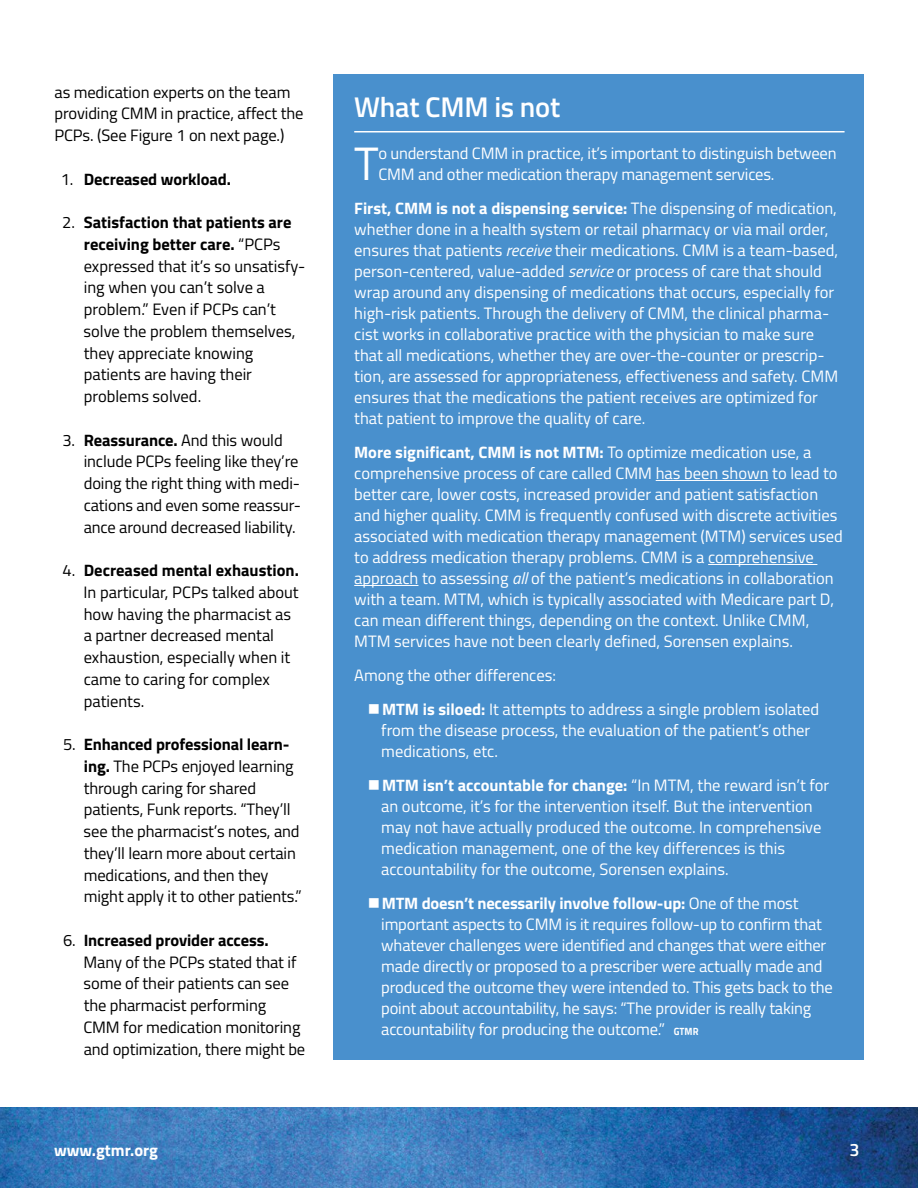
<style>
.page{position:relative;width:918px;height:1188px;background:#fff}
.page>*{position:absolute;margin:0;border:0;box-sizing:border-box;transform-origin:0 0}
.sidebar_body{font:46.8px "Titillium";color:#fff}
.sidebar_head{font:600 28.5px "Titillium";letter-spacing:-.01em;color:#fff}
.t1{font:600 18px "Titillium";color:#fff}
.sidebar_body-2{font:16.5px/21px "Titillium";color:#fff}
.t2{font:16.5px/21.8px "Titillium";letter-spacing:-.005em;color:#000}
.t3{font:700 16.5px "Titillium";letter-spacing:-.005em;color:#000}
.t4{font:700 16.5px "Titillium";color:#fff}
.s1{font-weight:400}
.s2{font-weight:700}
.s3{font-style:italic}
.s4{font-weight:700;font-size:10.5px}
</style>
<div class="page">
<img style="left:0;top:1107px;width:918px;height:81px">
<div style="left:333px;top:74px;width:531px;height:986px;background:#4990cd"></div>
<hr style="left:354px;top:131px;width:491px;height:1px;background:#fff">
<hr style="left:656px;top:480px;width:113px;height:1px;background:#fff">
<hr style="left:708px;top:564px;width:109px;height:1px;background:#fff">
<hr style="left:354px;top:585px;width:64px;height:1px;background:#fff">
<p class="t2" style="left:54px;top:80px;width:251px">as medication experts on the team providing CMM in practice, affect the<br>PCPs. (See Figure 1 on next page.)</p>
<p class="t3" style="left:61px;top:166px;width:172px"><span class="s1">1.</span> Decreased workload.</p>
<p class="t2" style="left:84px;top:211px;width:223px;text-indent:-21px">2. <span class="s2">Satisfaction that patients are receiving better care.</span> “PCPs expressed that it’s so unsatisfy&shy;ing when you can’t solve a problem.” Even if PCPs can’t solve the problem themselves, they appreciate knowing patients are having their problems solved.</p>
<p class="t2" style="left:84px;top:428px;width:219px;text-indent:-21px">3. <span class="s2">Reassurance.</span> And this would include PCPs feeling like they’re doing the right thing with medi&shy;cations and even some reassur&shy;ance around decreased liability.</p>
<p class="t2" style="left:84px;top:559px;width:217px;text-indent:-21px">4. <span class="s2">Decreased mental exhaustion.<br></span>In particular, PCPs talked about how having the pharmacist as a partner decreased mental exhaustion, especially when it came to caring for complex patients.</p>
<p class="t2" style="left:84px;top:733px;width:220px;text-indent:-21px">5. <span class="s2">Enhanced professional learn&shy;ing.</span> The PCPs enjoyed learning through caring for shared patients, Funk reports. “They’ll see the pharmacist’s notes, and they’ll learn more about certain medications, and then they might apply it to other patients.”</p>
<p class="t2" style="left:83px;top:928px;width:223px;text-indent:-20px">6. <span class="s2">Increased provider access.<br></span>Many of the PCPs stated that if some of their patients can see the pharmacist performing<br>CMM for medication monitoring and optimization, there might be</p>
<p class="sidebar_head" style="left:354px;top:86px;width:208px">What CMM is not</p>
<p class="sidebar_body" style="left:354px;top:129px;width:26px">T</p>
<p class="sidebar_body-2" style="left:378px;top:142px;width:460px">o understand CMM in practice, it’s important to distinguish between<br>CMM and other medication therapy management services.</p>
<p class="sidebar_body-2" style="left:354px;top:197px;width:486px"><span class="s2">First, CMM is not a dispensing service:</span> The dispensing of medication, whether done in a health system or retail pharmacy or via mail order, ensures that patients <span class="s3">receive</span> their medications. CMM is a team-based, person-centered, value-added <span class="s3">service</span> or process of care that should wrap around any dispensing of medications that occurs, especially for high-risk patients. Through the delivery of CMM, the clinical pharma&shy;cist works in collaborative practice with the physician to make sure that all medications, whether they are over-the-counter or prescrip&shy;tion, are assessed for appropriateness, effectiveness and safety. CMM ensures that the medications the patient receives are optimized for that patient to improve the quality of care.</p>
<p class="sidebar_body-2" style="left:354px;top:441px;width:490px"><span class="s2">More significant, CMM is not MTM:</span> To optimize medication use, a comprehensive process of care called CMM has been shown to lead to better care, lower costs, increased provider and patient satisfaction and higher quality. CMM is frequently confused with discrete activities associated with medication therapy management (MTM) services used to address medication therapy problems. CMM is a comprehensive approach to assessing <span class="s3">all</span> of the patient’s medications in collaboration with a team. MTM, which is typically associated with Medicare part D, can mean different things, depending on the context. Unlike CMM, MTM services have not been clearly defined, Sorensen explains.</p>
<p class="sidebar_body-2" style="left:354px;top:664px;width:203px">Among the other differences:</p>
<p class="sidebar_body-2" style="left:381px;top:698px;width:440px"><span class="s2">MTM is siloed:</span> It attempts to address a single problem isolated from the disease process, the evaluation of the patient’s other medications, etc.</p>
<p class="sidebar_body-2" style="left:381px;top:773px;width:450px"><span class="s2">MTM isn’t accountable for change:</span> “In MTM, the reward isn’t for an outcome, it’s for the intervention itself. But the intervention may not have actually produced the outcome. In comprehensive medication management, one of the key differences is this accountability for the outcome, Sorensen explains.</p>
<p class="sidebar_body-2" style="left:381px;top:891px;width:453px"><span class="s2">MTM doesn’t necessarily involve follow-up:</span> One of the most important aspects to CMM is it requires follow-up to confirm that whatever challenges were identified and changes that were either made directly or proposed to a prescriber were actually made and produced the outcome they were intended to. This gets back to the point about accountability, he says: “The provider is really taking accountability for producing the outcome.” <span class="s4">GTMR</span></p>
<p class="t4" style="left:54px;top:1138px;width:106px">www.gtmr.org</p>
<p class="t1" style="left:849px;top:1136px;width:12px">3</p>
</div>
